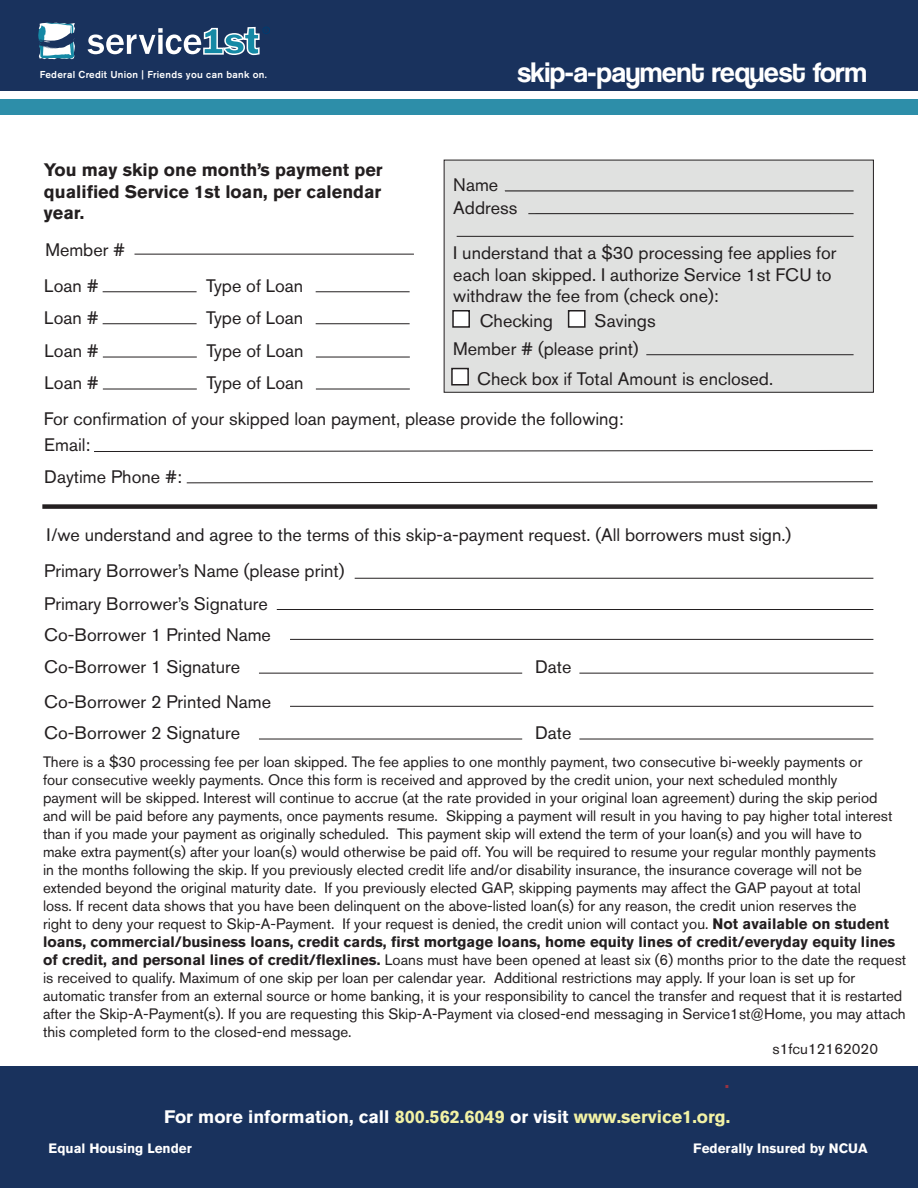
<style>
.page{position:relative;width:918px;height:1188px;background:#fff}
.page>*{position:absolute;margin:0;border:0;box-sizing:border-box;transform-origin:0 0}
.t1{font:31.5px "Coolvetica";color:#fff}
.t2{font:18px/32.1px "Akzidenz Grotesk BE";color:#231f20}
.t3{font:700 18px/21.6px "Akzidenz Grotesk BE";color:#231f20;text-align:justify}
.t4{font:700 18px "Akzidenz Grotesk BE";color:#fff}
.t5{font:700 18px "Akzidenz Grotesk BE";color:#993242}
.t6{font:15px/18px "Akzidenz Grotesk BE";color:#231f20}
.t7{font:700 13.5px "Akzidenz Grotesk BE";color:#fff}
.t8{font:500 10.05px "Akzidenz Grotesk BE";letter-spacing:.025em;color:#fff}
.s1{font-weight:700}
.s2{color:#f2f2a4}
</style>
<div class="page">
<div style="left:444px;top:160px;width:430px;height:233px;background:#e0e1e0;border:1px solid #231f20"></div>
<div style="left:0;top:1066px;width:918px;height:122px;background:#19325d"></div>
<div style="left:0;top:0;width:918px;height:94px;background:#19325d"></div>
<div style="left:0;top:98px;width:918px;height:17px;background:#2d8ea9"></div>
<div style="left:0;top:91px;width:918px;height:8px;background:#fff"></div>
<hr style="left:103px;top:291px;width:94px;height:1px;background:#231f20">
<hr style="left:103px;top:323px;width:94px;height:1px;background:#231f20">
<hr style="left:316px;top:291px;width:94px;height:1px;background:#231f20">
<hr style="left:316px;top:323px;width:94px;height:1px;background:#231f20">
<svg style="left:94px;top:450px;width:779px;height:2px;background:#908e8f"></svg>
<svg style="left:186px;top:481px;width:687px;height:3px"></svg>
<hr style="left:355px;top:578px;width:518px;height:1px;background:#231f20">
<hr style="left:277px;top:609px;width:596px;height:1px;background:#231f20">
<hr style="left:290px;top:639px;width:583px;height:1px;background:#231f20">
<hr style="left:259px;top:673px;width:263px;height:1px;background:#231f20">
<hr style="left:290px;top:706px;width:583px;height:1px;background:#231f20">
<hr style="left:259px;top:739px;width:263px;height:1px;background:#231f20">
<hr style="left:579px;top:673px;width:294px;height:1px;background:#231f20">
<hr style="left:579px;top:739px;width:294px;height:1px;background:#231f20">
<hr style="left:505px;top:191px;width:349px;height:1px;background:#231f20">
<hr style="left:457px;top:236px;width:397px;height:1px;background:#231f20">
<svg style="left:452px;top:310px;width:18px;height:18px"></svg>
<div style="left:568px;top:310px;width:18px;height:18px;background:#fff;border:2px solid #231f20"></div>
<hr style="left:646px;top:354px;width:208px;height:1px;background:#231f20">
<div style="left:451px;top:368px;width:18px;height:18px;background:#fff;border:2px solid #231f20"></div>
<hr style="left:528px;top:213px;width:326px;height:1px;background:#231f20">
<hr style="left:134px;top:254px;width:280px;height:1px;background:#231f20">
<svg style="left:38px;top:23px;width:37px;height:37px"></svg>
<div style="left:263px;top:27px;width:7px;height:7px;border:1px solid #003b70;border-radius:50%"></div>
<svg style="left:88px;top:26px;width:180px;height:30px"></svg>
<div style="left:42px;top:504px;width:835px;height:5px;background:#231f20"></div>
<hr style="left:103px;top:357px;width:94px;height:1px;background:#231f20">
<hr style="left:103px;top:389px;width:94px;height:1px;background:#231f20">
<hr style="left:316px;top:357px;width:94px;height:1px;background:#231f20">
<hr style="left:316px;top:389px;width:94px;height:1px;background:#231f20">
<p class="t8" style="left:40px;top:68px;width:229px">Federal Credit Union | Friends you can bank on.</p>
<p class="t3" style="left:44px;top:159px;width:340px">You may skip one month’s payment per qualified Service 1st loan, per calendar year.</p>
<p class="t2" style="left:45px;top:233px;width:81px">Member #</p>
<p class="t2" style="left:44px;top:269px;width:56px">Loan #</p>
<p class="t2" style="left:206px;top:269px;width:99px">Type of Loan</p>
<p class="t2" style="left:44px;top:301px;width:56px">Loan #</p>
<p class="t2" style="left:206px;top:301px;width:99px">Type of Loan</p>
<p class="t2" style="left:45px;top:335px;width:56px">Loan #</p>
<p class="t2" style="left:206px;top:335px;width:99px">Type of Loan</p>
<p class="t2" style="left:45px;top:367px;width:56px">Loan #</p>
<p class="t2" style="left:206px;top:367px;width:99px">Type of Loan</p>
<h1 class="t1" style="left:517px;top:58px;width:351px">skip-a-payment request form</h1>
<p class="t2" style="left:453px;top:173px;width:66px;line-height:22.6px">Name<br>Address</p>
<p class="t2" style="left:453px;top:242px;width:385px;line-height:21.6px">I understand that a $30 processing fee applies for each loan skipped. I authorize Service 1st FCU to withdraw the fee from (check one):</p>
<p class="t2" style="left:480px;top:305px;width:75px">Checking</p>
<p class="t2" style="left:453px;top:307px;width:204px;line-height:27.8px;text-indent:141px">Savings<br>Member # (please print)</p>
<p class="t2" style="left:477px;top:362px;width:297px">Check box if Total Amount is enclosed.</p>
<p class="t2" style="left:44px;top:406px;width:581px;line-height:26px">For confirmation of your skipped loan payment, please provide the following:<br>Email:</p>
<p class="t2" style="left:44px;top:461px;width:139px">Daytime Phone #:</p>
<p class="t2" style="left:46px;top:519px;width:746px">I/we understand and agree to the terms of this skip-a-payment request. (All borrowers must sign.)</p>
<p class="t2" style="left:44px;top:554px;width:302px">Primary Borrower’s Name (please print)<br>Primary Borrower’s Signature<br>Co-Borrower 1 Printed Name</p>
<p class="t2" style="left:44px;top:649px;width:228px;line-height:34.7px">Co-Borrower 1 Signature<br>Co-Borrower 2 Printed Name</p>
<p class="t2" style="left:44px;top:717px;width:197px">Co-Borrower 2 Signature</p>
<p class="t2" style="left:535px;top:651px;width:38px">Date</p>
<p class="t2" style="left:535px;top:717px;width:38px">Date</p>
<p class="t6" style="left:43px;top:752px;width:865px">There is a $30 processing fee per loan skipped. The fee applies to one monthly payment, two consecutive bi-weekly payments or<br>four consecutive weekly payments. Once this form is received and approved by the credit union, your next scheduled monthly<br>payment will be skipped. Interest will continue to accrue (at the rate provided in your original loan agreement) during the skip period<br>and will be paid before any payments, once payments resume. Skipping a payment will result in you having to pay higher total interest than if you made your payment as originally scheduled. This payment skip will extend the term of your loan(s) and you will have to<br>make extra payment(s) after your loan(s) would otherwise be paid off. You will be required to resume your regular monthly payments<br>in the months following the skip. If you previously elected credit life and/or disability insurance, the insurance coverage will not be extended beyond the original maturity date. If you previously elected GAP, skipping payments may affect the GAP payout at total<br>loss. If recent data shows that you have been delinquent on the above-listed loan(s) for any reason, the credit union reserves the<br>right to deny your request to Skip-A-Payment. If your request is denied, the credit union will contact you. <span class="s1">Not available on student loans, commercial/business loans, credit cards, first mortgage loans, home equity lines of credit/everyday equity lines of credit, and personal lines of credit/flexlines.</span> Loans must have been opened at least six (6) months prior to the date the request is received to qualify. Maximum of one skip per loan per calendar year. Additional restrictions may apply. If your loan is set up for automatic transfer from an external source or home banking, it is your responsibility to cancel the transfer and request that it is restarted after the Skip-A-Payment(s). If you are requesting this Skip-A-Payment via closed-end messaging in Service1st@Home, you may attach this completed form to the closed-end message.</p>
<p class="t5" style="left:725px;top:1072px;width:6px">.</p>
<p class="t4" style="left:164px;top:1106px;width:568px">For more information, call <span class="s2">800.562.6049</span> or visit <span class="s2">www.service1.org.</span></p>
<p class="t6" style="left:772px;top:1040px;width:107px">s1fcu12162020</p>
<p class="t7" style="left:49px;top:1140px;width:145px">Equal Housing Lender</p>
<p class="t7" style="left:693px;top:1140px;width:176px">Federally Insured by NCUA</p>
</div>
